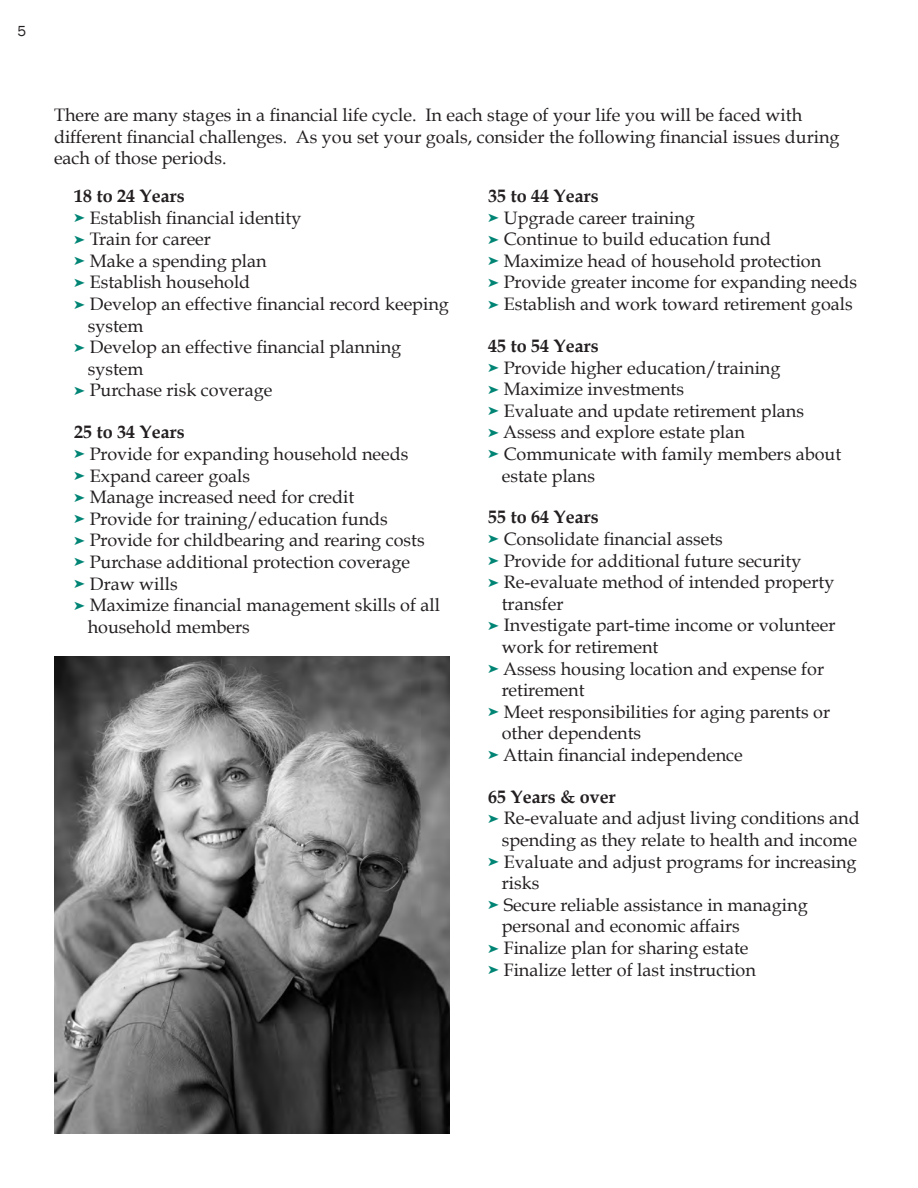
<style>
.page{position:relative;width:918px;height:1188px;background:#fff}
.page>*{position:absolute;margin:0;border:0;box-sizing:border-box;transform-origin:0 0}
.list{font:18px/21.6px "Book Antiqua";color:#231f20}
.Paragraph_main{font:18px/21.6px "Book Antiqua";color:#231f20}
.Paragraph_main-2{font:700 18px "Book Antiqua";color:#231f20}
.Call_out_1{font:15px "Franklin Gothic";color:#231f20}
.s1{color:#008575}
</style>
<div class="page">
<img style="left:54px;top:656px;width:396px;height:478px">
<p class="Call_out_1" style="left:17px;top:22px;width:10px">5</p>
<p class="Paragraph_main" style="left:54px;top:104px;width:787px">There are many stages in a financial life cycle. In each stage of your life you will be faced with different financial challenges. As you set your goals, consider the following financial issues during each of those periods.</p>
<p class="Paragraph_main-2" style="left:74px;top:185px;width:112px">18 to 24 Years</p>
<p class="list" style="left:74px;top:207px;width:229px"><span class="s1">➤</span> Establish financial identity</p>
<p class="list" style="left:74px;top:228px;width:138px"><span class="s1">➤</span> Train for career</p>
<p class="list" style="left:74px;top:250px;width:194px"><span class="s1">➤</span> Make a spending plan</p>
<p class="list" style="left:74px;top:272px;width:177px"><span class="s1">➤</span> Establish household</p>
<p class="list" style="left:88px;top:293px;width:363px;text-indent:-14px"><span class="s1">➤</span> Develop an effective financial record keeping system</p>
<p class="list" style="left:88px;top:336px;width:315px;text-indent:-14px"><span class="s1">➤</span> Develop an effective financial planning system</p>
<p class="list" style="left:74px;top:380px;width:200px"><span class="s1">➤</span> Purchase risk coverage</p>
<p class="Paragraph_main-2" style="left:74px;top:422px;width:112px">25 to 34 Years</p>
<p class="list" style="left:74px;top:443px;width:336px"><span class="s1">➤</span> Provide for expanding household needs</p>
<p class="list" style="left:74px;top:465px;width:177px"><span class="s1">➤</span> Expand career goals</p>
<p class="list" style="left:74px;top:486px;width:282px"><span class="s1">➤</span> Manage increased need for credit</p>
<p class="list" style="left:74px;top:508px;width:315px"><span class="s1">➤</span> Provide for training/education funds</p>
<p class="list" style="left:74px;top:529px;width:352px"><span class="s1">➤</span> Provide for childbearing and rearing costs</p>
<p class="list" style="left:74px;top:551px;width:337px"><span class="s1">➤</span> Purchase additional protection coverage</p>
<p class="list" style="left:74px;top:573px;width:105px"><span class="s1">➤</span> Draw wills</p>
<p class="list" style="left:88px;top:594px;width:354px;text-indent:-14px"><span class="s1">➤</span> Maximize financial management skills of all household members</p>
<p class="Paragraph_main-2" style="left:488px;top:185px;width:112px">35 to 44 Years</p>
<p class="list" style="left:488px;top:207px;width:208px"><span class="s1">➤</span> Upgrade career training</p>
<p class="list" style="left:488px;top:228px;width:284px"><span class="s1">➤</span> Continue to build education fund</p>
<p class="list" style="left:488px;top:250px;width:334px"><span class="s1">➤</span> Maximize head of household protection</p>
<p class="list" style="left:488px;top:272px;width:370px"><span class="s1">➤</span> Provide greater income for expanding needs</p>
<p class="list" style="left:488px;top:293px;width:366px"><span class="s1">➤</span> Establish and work toward retirement goals</p>
<p class="Paragraph_main-2" style="left:488px;top:335px;width:112px">45 to 54 Years</p>
<p class="list" style="left:488px;top:357px;width:294px"><span class="s1">➤</span> Provide higher education/training</p>
<p class="list" style="left:488px;top:378px;width:197px"><span class="s1">➤</span> Maximize investments</p>
<p class="list" style="left:488px;top:400px;width:317px"><span class="s1">➤</span> Evaluate and update retirement plans</p>
<p class="list" style="left:488px;top:421px;width:258px"><span class="s1">➤</span> Assess and explore estate plan</p>
<p class="list" style="left:502px;top:443px;width:341px;text-indent:-14px"><span class="s1">➤</span> Communicate with family members about estate plans</p>
<p class="Paragraph_main-2" style="left:488px;top:507px;width:112px">55 to 64 Years</p>
<p class="list" style="left:488px;top:528px;width:236px"><span class="s1">➤</span> Consolidate financial assets</p>
<p class="list" style="left:488px;top:550px;width:315px"><span class="s1">➤</span> Provide for additional future security</p>
<p class="list" style="left:502px;top:571px;width:334px;text-indent:-14px"><span class="s1">➤</span> Re-evaluate method of intended property transfer</p>
<p class="list" style="left:502px;top:614px;width:335px;text-indent:-14px"><span class="s1">➤</span> Investigate part-time income or volunteer work for retirement</p>
<p class="list" style="left:502px;top:658px;width:324px;text-indent:-14px"><span class="s1">➤</span> Assess housing location and expense for retirement</p>
<p class="list" style="left:502px;top:701px;width:330px;text-indent:-14px"><span class="s1">➤</span> Meet responsibilities for aging parents or other dependents</p>
<p class="list" style="left:488px;top:744px;width:256px"><span class="s1">➤</span> Attain financial independence</p>
<p class="Paragraph_main-2" style="left:488px;top:786px;width:129px">65 Years &amp; over</p>
<p class="list" style="left:488px;top:808px;width:373px;text-align:right"><span class="s1">➤</span> Re-evaluate and adjust living conditions and spending as they relate to health and income</p>
<p class="list" style="left:502px;top:851px;width:356px;text-indent:-14px"><span class="s1">➤</span> Evaluate and adjust programs for increasing risks</p>
<p class="list" style="left:502px;top:894px;width:307px;text-indent:-14px"><span class="s1">➤</span> Secure reliable assistance in managing personal and economic affairs</p>
<p class="list" style="left:488px;top:937px;width:262px"><span class="s1">➤</span> Finalize plan for sharing estate</p>
<p class="list" style="left:488px;top:959px;width:269px"><span class="s1">➤</span> Finalize letter of last instruction</p>
</div>
